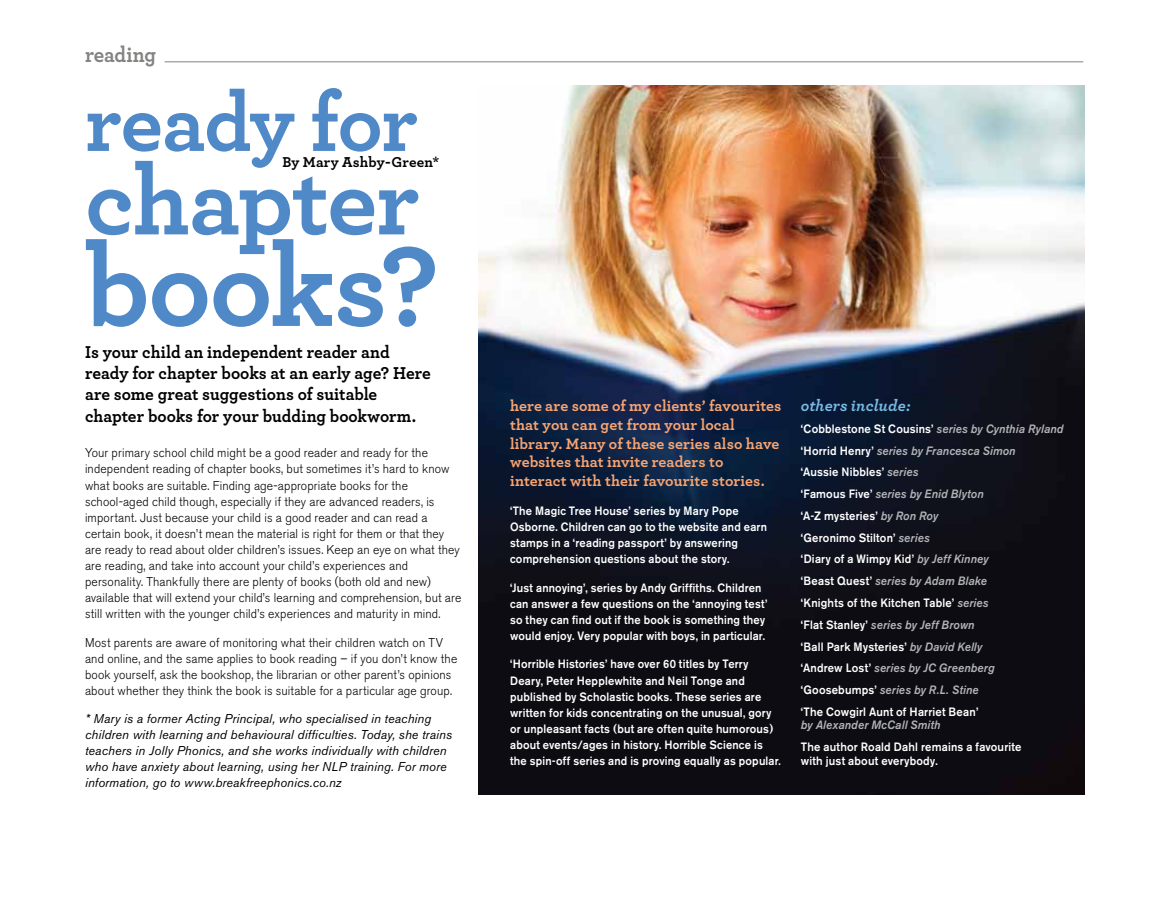
<style>
.page{position:relative;width:1168px;height:902px;background:#fff}
.page>*{position:absolute;margin:0;border:0;box-sizing:border-box;transform-origin:0 0}
.t1{font:700 118.5px "Archer";letter-spacing:-.015em;color:#4f89c8}
.t2{font:700 100.35px "Archer";letter-spacing:-.015em;color:#4f89c8}
.t3{font:700 85.05px "Archer";letter-spacing:-.02em;color:#4f89c8}
.t4{font:700 22.5px "Archer";letter-spacing:-.005em;color:#848382;scale:.93 1}
.t5{font:700 18px/21px "Archer";color:#000;scale:.96 1}
.t6{font:italic 700 16.5px "Archer";letter-spacing:.005em;color:#77bbe3}
.t7{font:700 15.75px/18.9px "Archer";color:#f9a571}
.t8{font:700 15px "Archer";letter-spacing:.01em;color:#000}
.t9{font:300 12.75px/16px "Akzidenz Grotesk BE";letter-spacing:.01em;color:#000;scale:.95 1}
.t10{font:italic 12.75px/16px "Akzidenz Grotesk BE";letter-spacing:.01em;color:#000}
.t11{font:500 12px/16px "Akzidenz Grotesk BE";letter-spacing:.015em;color:#fff;scale:.93 1}
.t12{font:500 12px/21.8px "Akzidenz Grotesk BE";letter-spacing:.015em;color:#fff;scale:.94 1}
.t13{font:italic 500 12px "Akzidenz Grotesk BE";letter-spacing:.015em;color:#b1b4b6;scale:.94 1}
.s1{font-style:italic;color:#b1b4b6}
</style>
<div class="page">
<img style="left:479px;top:85px;width:605px;height:709px">
<hr style="left:165px;top:62px;width:918px;height:1px;background:#848382">
<h3 class="t4" style="left:85px;top:37px;width:78px">reading</h3>
<h3 class="t3" style="left:85px;top:55px;width:335px">ready for</h3>
<p class="t8" style="left:282px;top:150px;width:158px">By Mary Ashby-Green*</p>
<h2 class="t2" style="left:85px;top:122px;width:336px">chapter</h2>
<h1 class="t1" style="left:85px;top:193px;width:355px">books?</h1>
<h3 class="t5" style="left:85px;top:341px;width:362px">Is your child an independent reader and ready for chapter books at an early age? Here are some great suggestions of suitable chapter books for your budding bookworm.</h3>
<p class="t9" style="left:85px;top:445px;width:398px">Your primary school child might be a good reader and ready for the independent reading of chapter books, but sometimes it’s hard to know what books are suitable. Finding age-appropriate books for the school-aged child though, especially if they are advanced readers, is important. Just because your child is a good reader and can read a certain book, it doesn’t mean the material is right for them or that they are ready to read about older children’s issues. Keep an eye on what they are reading, and take into account your child’s experiences and personality. Thankfully there are plenty of books (both old and new) available that will extend your child’s learning and comprehension, but are still written with the younger child’s experiences and maturity in mind.</p>
<p class="t9" style="left:85px;top:634px;width:393px">Most parents are aware of monitoring what their children watch on TV and online, and the same applies to book reading – if you don’t know the book yourself, ask the bookshop, the librarian or other parent’s opinions about whether they think the book is suitable for a particular age group.</p>
<p class="t10" style="left:85px;top:710px;width:368px">* Mary is a former Acting Principal, who specialised in teaching children with learning and behavioural difficulties. Today, she trains teachers in Jolly Phonics, and she works individually with children who have anxiety about learning, using her NLP training. For more information, go to www.breakfreephonics.co.nz</p>
<p class="t7" style="left:510px;top:395px;width:273px">here are some of my clients’ favourites that you can get from your local library. Many of these series also have websites that invite readers to interact with their favourite stories.</p>
<p class="t11" style="left:510px;top:502px;width:278px">‘The Magic Tree House’ series by Mary Pope Osborne. Children can go to the website and earn stamps in a ‘reading passport’ by answering comprehension questions about the story.</p>
<p class="t11" style="left:510px;top:579px;width:278px">‘Just annoying’, series by Andy Griffiths. Children can answer a few questions on the ‘annoying test’ so they can find out if the book is something they would enjoy. Very popular with boys, in particular.</p>
<p class="t11" style="left:510px;top:656px;width:293px">‘Horrible Histories’ have over 60 titles by Terry Deary, Peter Hepplewhite and Neil Tonge and published by Scholastic books. These series are written for kids concentrating on the unusual, gory or unpleasant facts (but are often quite humorous) about events/ages in history. Horrible Science is the spin-off series and is proving equally as popular.</p>
<p class="t6" style="left:801px;top:392px;width:111px">others include:</p>
<p class="t12" style="left:801px;top:418px;width:281px">‘Cobblestone St Cousins’ <span class="s1">series by Cynthia Ryland </span>‘Horrid Henry’ <span class="s1">series by Francesca Simon<br></span>‘Aussie Nibbles’ <span class="s1">series<br></span>‘Famous Five’ <span class="s1">series by Enid Blyton<br></span>‘A-Z mysteries’ <span class="s1">by Ron Roy<br></span>‘Geronimo Stilton’ <span class="s1">series<br></span>‘Diary of a Wimpy Kid’ <span class="s1">by Jeff Kinney<br></span>‘Beast Quest’ <span class="s1">series by Adam Blake<br></span>‘Knights of the Kitchen Table’ <span class="s1">series<br></span>‘Flat Stanley’ <span class="s1">series by Jeff Brown<br></span>‘Ball Park Mysteries’ <span class="s1">by David Kelly<br></span>‘Andrew Lost’ <span class="s1">series by JC Greenberg </span>‘Goosebumps’ <span class="s1">series by R.L. Stine<br></span>‘The Cowgirl Aunt of Harriet Bean’</p>
<p class="t13" style="left:801px;top:718px;width:150px">by Alexander McCall Smith</p>
<p class="t12" style="left:801px;top:740px;width:236px;line-height:13.5px">The author Roald Dahl remains a favourite with just about everybody.</p>
</div>
